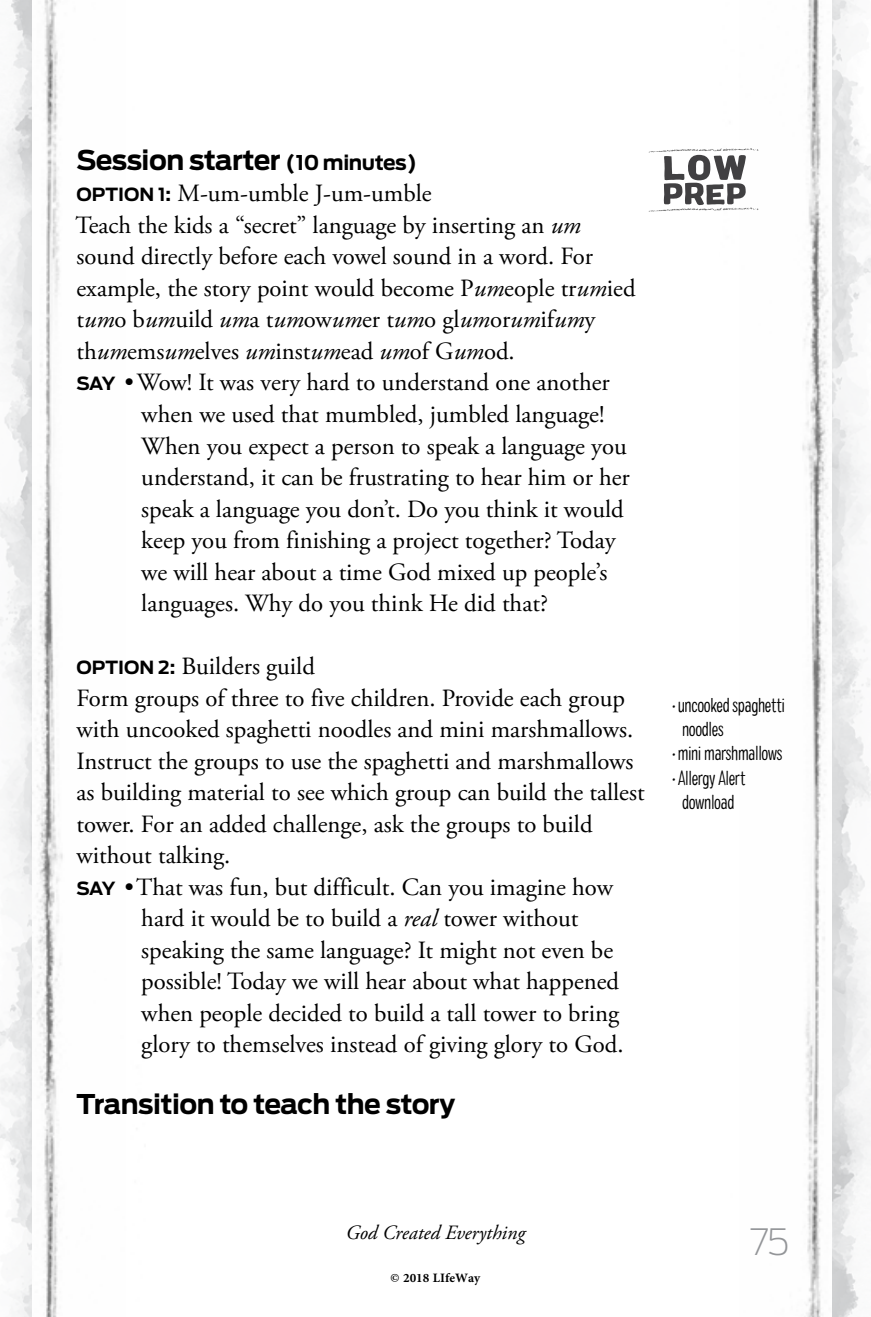
<style>
.page{position:relative;width:871px;height:1317px;background:#fff}
.page>*{position:absolute;margin:0;border:0;box-sizing:border-box;transform-origin:0 0}
.t1{font:200 36px "Antenna";color:#939598}
.t2{font:700 27px "Antenna";letter-spacing:-.02em;color:#000}
.t3{font:24.75px/31.5px "Adobe Garamond Pro";color:#000}
.t4{font:300 condensed 20.25px/24.3px "Colby";letter-spacing:-.02em;color:#000}
.t5{font:italic 20.25px "Adobe Garamond Pro";color:#000}
.t6{font:700 18px "Adobe Arabic";color:#000}
.s1{font-size:20.25px}
.s2{font-family:"Antenna";font-weight:700;font-size:18px}
.s3{font-style:italic}
</style>
<div class="page">
<img style="left:832px;top:0;width:39px;height:1316px">
<img style="left:802px;top:0;width:27px;height:1316px">
<img style="left:0;top:0;width:33px;height:1316px">
<img style="left:33px;top:0;width:30px;height:1316px">
<svg style="left:648px;top:148px;width:111px;height:64px"></svg>
<p class="t2" style="left:76px;top:144px;width:342px">Session starter <span class="s1">(10 minutes)</span></p>
<p class="t3" style="left:75px;top:179px;width:562px"><span class="s2">OPTION 1:</span> M-um-umble J-um-umble<br>Teach the kids a “secret” language by inserting an <span class="s3">um </span>sound directly before each vowel sound in a word. For example, the story point would become P<span class="s3">um</span>eople tr<span class="s3">um</span>ied t<span class="s3">um</span>o b<span class="s3">um</span>uild <span class="s3">um</span>a t<span class="s3">um</span>ow<span class="s3">um</span>er t<span class="s3">um</span>o gl<span class="s3">um</span>or<span class="s3">um</span>if<span class="s3">um</span>y th<span class="s3">um</span>ems<span class="s3">um</span>elves <span class="s3">um</span>inst<span class="s3">um</span>ead <span class="s3">um</span>of G<span class="s3">um</span>od.<br><span class="s2">SAY</span> •Wow! It was very hard to understand one another</p>
<p class="t3" style="left:141px;top:399px;width:490px">when we used that mumbled, jumbled language!<br>When you expect a person to speak a language you understand, it can be frustrating to hear him or her speak a language you don’t. Do you think it would keep you from finishing a project together? Today we will hear about a time God mixed up people’s languages. Why do you think He did that?</p>
<p class="t3" style="left:76px;top:651px;width:240px"><span class="s2">OPTION 2:</span> Builders guild</p>
<p class="t3" style="left:77px;top:683px;width:550px">Form groups of three to five children. Provide each group</p>
<p class="t3" style="left:77px;top:714px;width:558px">with uncooked spaghetti noodles and mini marshmallows.</p>
<p class="t3" style="left:77px;top:746px;width:558px">Instruct the groups to use the spaghetti and marshmallows</p>
<p class="t3" style="left:77px;top:777px;width:569px">as building material to see which group can build the tallest</p>
<p class="t3" style="left:77px;top:809px;width:518px">tower. For an added challenge, ask the groups to build</p>
<p class="t3" style="left:77px;top:840px;width:155px">without talking.</p>
<p class="t3" style="left:76px;top:872px;width:538px"><span class="s2">SAY</span> •That was fun, but difficult. Can you imagine how</p>
<p class="t3" style="left:141px;top:903px;width:438px">hard it would be to build a <span class="s3">real</span> tower without</p>
<p class="t3" style="left:141px;top:935px;width:473px">speaking the same language? It might not even be</p>
<p class="t3" style="left:141px;top:966px;width:479px">possible! Today we will hear about what happened</p>
<p class="t3" style="left:141px;top:998px;width:479px">when people decided to build a tall tower to bring</p>
<p class="t3" style="left:141px;top:1029px;width:484px">glory to themselves instead of giving glory to God.</p>
<p class="t2" style="left:76px;top:1088px;width:380px">Transition to teach the story</p>
<p class="t4" style="left:682px;top:692px;width:105px;text-indent:-10px">•uncooked spaghetti noodles</p>
<p class="t4" style="left:672px;top:741px;width:112px">•mini marshmallows</p>
<p class="t4" style="left:672px;top:765px;width:75px;text-align:center">•Allergy Alert download</p>
<p class="t5" style="left:346px;top:1219px;width:181px">God Created Everything</p>
<p class="t6" style="left:391px;top:1265px;width:91px">© 2018 LIfeWay</p>
<h1 class="t1" style="left:750px;top:1220px;width:41px">75</h1>
</div>
